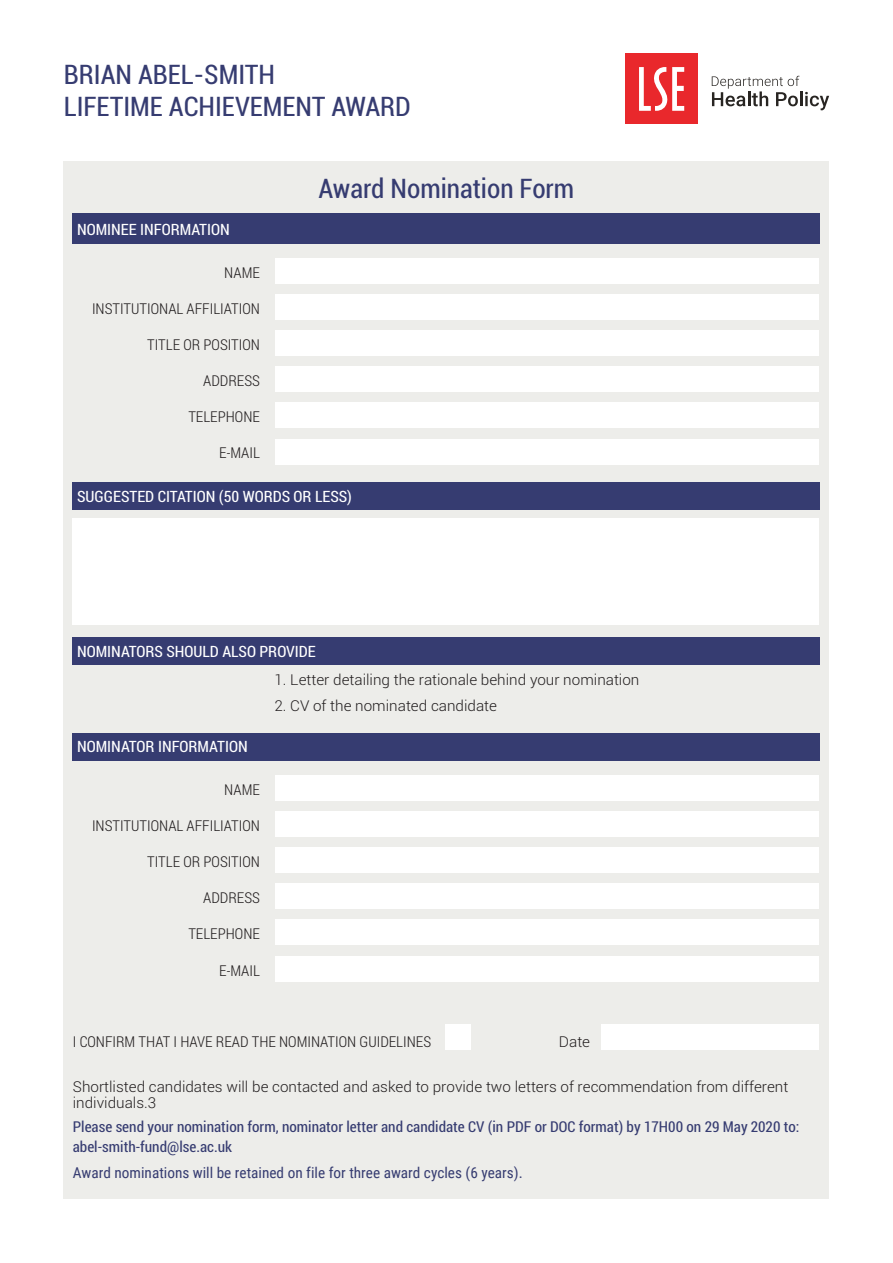
<style>
.page{position:relative;width:893px;height:1263px;background:#fff}
.page>*{position:absolute;margin:0;border:0;box-sizing:border-box;transform-origin:0 0}
.t1{font:condensed 27px/32.4px "Roboto";color:#363c71}
.t2{font:15.6px "Roboto Condensed";color:#fff}
.t3{font:15px/19.6px "Roboto Condensed";color:#363c71}
.t4{font:300 15px/16px "Roboto";color:#231f20}
.t5{font:300 15px "Roboto Condensed";color:#231f20}
</style>
<div class="page">
<div style="left:64px;top:162px;width:765px;height:1037px;background:#ededea"></div>
<div style="left:73px;top:214px;width:747px;height:30px;background:#363c71"></div>
<div style="left:73px;top:482px;width:747px;height:28px;background:#363c71"></div>
<div style="left:73px;top:637px;width:747px;height:28px;background:#363c71"></div>
<div style="left:73px;top:733px;width:747px;height:28px;background:#363c71"></div>
<div style="left:276px;top:294px;width:543px;height:26px;background:#fff"></div>
<div style="left:276px;top:258px;width:543px;height:25px;background:#fff"></div>
<div style="left:276px;top:330px;width:543px;height:26px;background:#fff"></div>
<div style="left:276px;top:366px;width:543px;height:26px;background:#fff"></div>
<div style="left:276px;top:402px;width:543px;height:26px;background:#fff"></div>
<div style="left:276px;top:439px;width:543px;height:25px;background:#fff"></div>
<div style="left:276px;top:775px;width:543px;height:26px;background:#fff"></div>
<div style="left:276px;top:811px;width:543px;height:26px;background:#fff"></div>
<div style="left:276px;top:847px;width:543px;height:26px;background:#fff"></div>
<div style="left:276px;top:883px;width:543px;height:26px;background:#fff"></div>
<div style="left:276px;top:920px;width:543px;height:25px;background:#fff"></div>
<div style="left:276px;top:956px;width:543px;height:25px;background:#fff"></div>
<div style="left:73px;top:518px;width:746px;height:107px;background:#fff"></div>
<div style="left:445px;top:1024px;width:26px;height:26px;background:#fff"></div>
<div style="left:601px;top:1024px;width:218px;height:26px;background:#fff"></div>
<div style="left:625px;top:53px;width:73px;height:71px;background:#e9282c"></div>
<svg style="left:639px;top:67px;width:45px;height:44px"></svg>
<svg style="left:712px;top:76px;width:117px;height:34px"></svg>
<h1 class="t1" style="left:64px;top:59px;width:349px">BRIAN ABEL-SMITH<br>LIFETIME ACHIEVEMENT AWARD</h1>
<h1 class="t1" style="left:319px;top:173px;width:257px">Award Nomination Form</h1>
<p class="t2" style="left:77px;top:221px;width:154px">NOMINEE INFORMATION</p>
<p class="t5" style="left:224px;top:264px;width:37px">NAME</p>
<p class="t5" style="left:92px;top:300px;width:169px">INSTITUTIONAL AFFILIATION</p>
<p class="t5" style="left:147px;top:336px;width:114px">TITLE OR POSITION</p>
<p class="t5" style="left:203px;top:372px;width:58px">ADDRESS</p>
<p class="t5" style="left:188px;top:408px;width:73px">TELEPHONE</p>
<p class="t5" style="left:219px;top:444px;width:42px">E-MAIL</p>
<p class="t2" style="left:77px;top:487px;width:276px">SUGGESTED CITATION (50 WORDS OR LESS)</p>
<p class="t2" style="left:77px;top:642px;width:240px">NOMINATORS SHOULD ALSO PROVIDE</p>
<p class="t4" style="left:274px;top:672px;width:366px">1. Letter detailing the rationale behind your nomination</p>
<p class="t4" style="left:274px;top:698px;width:224px">2. CV of the nominated candidate</p>
<p class="t2" style="left:77px;top:738px;width:172px">NOMINATOR INFORMATION</p>
<p class="t5" style="left:224px;top:781px;width:37px">NAME</p>
<p class="t5" style="left:92px;top:817px;width:169px">INSTITUTIONAL AFFILIATION</p>
<p class="t5" style="left:147px;top:853px;width:114px">TITLE OR POSITION</p>
<p class="t5" style="left:203px;top:889px;width:58px">ADDRESS</p>
<p class="t5" style="left:188px;top:925px;width:73px">TELEPHONE</p>
<p class="t5" style="left:219px;top:961px;width:42px">E-MAIL</p>
<p class="t5" style="left:73px;top:1033px;width:360px">I CONFIRM THAT I HAVE READ THE NOMINATION GUIDELINES</p>
<p class="t4" style="left:559px;top:1033px;width:33px">Date</p>
<p class="t4" style="left:73px;top:1078px;width:717px">Shortlisted candidates will be contacted and asked to provide two letters of recommendation from different individuals.3</p>
<p class="t3" style="left:73px;top:1117px;width:728px">Please send your nomination form, nominator letter and candidate CV (in PDF or DOC format) by 17H00 on 29 May 2020 to: abel-smith-fund@lse.ac.uk</p>
<p class="t3" style="left:73px;top:1162px;width:451px">Award nominations will be retained on file for three award cycles (6 years).</p>
</div>
